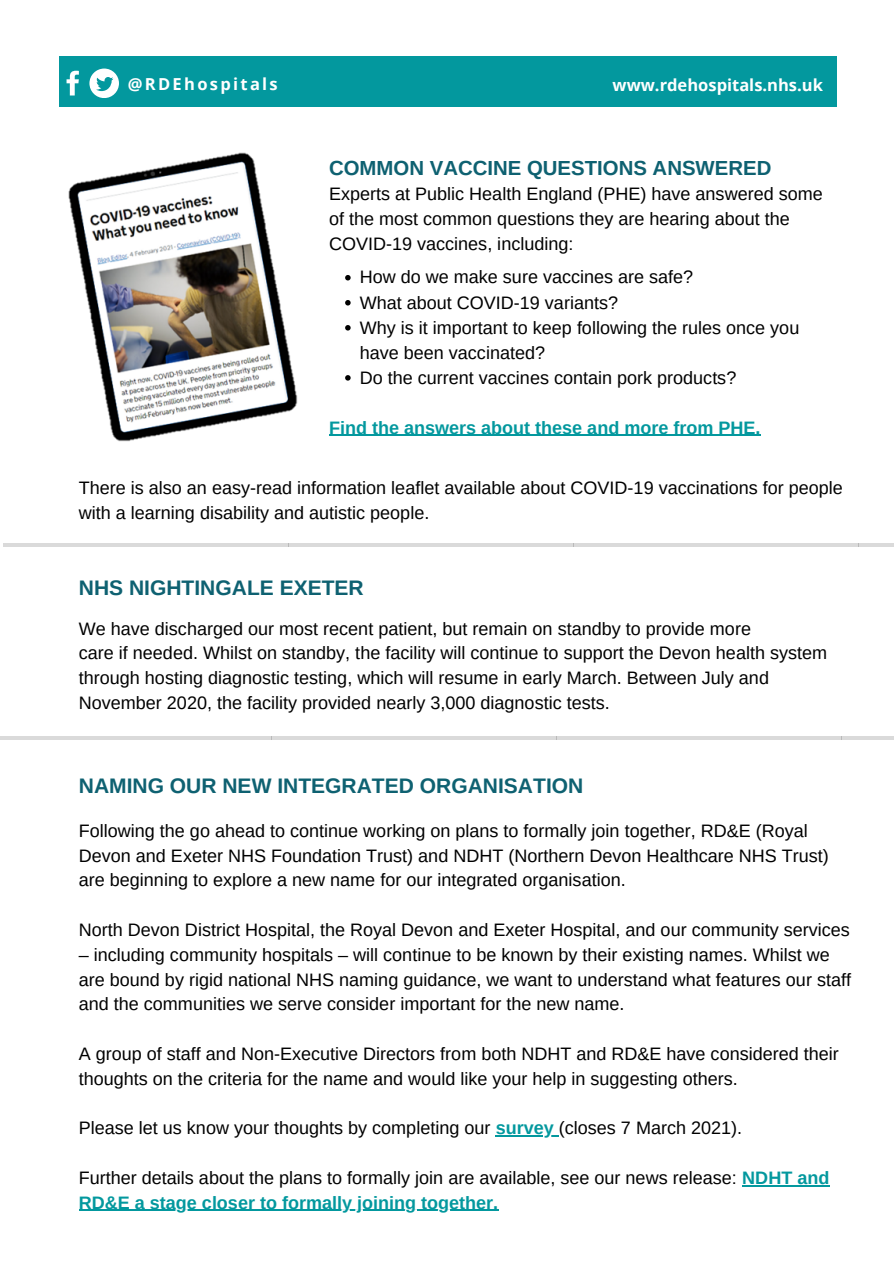
<style>
.page{position:relative;width:894px;height:1264px;background:#fff}
.page>*{position:absolute;margin:0;border:0;box-sizing:border-box;transform-origin:0 0}
.t1{font:700 21px "Arimo";color:#0e6171}
.t2{font:700 20.4px "Arimo";color:#0e6171}
.t3{font:18px/24.8px "Arimo";color:#000}
.t4{font:700 18px "Arimo";color:#03989e}
.t5{font:700 16.5px "Open Sans";color:#fff}
.t6{font:700 16.5px "Open Sans";letter-spacing:.14em;color:#fff}
.s1{font-weight:700;color:#03989e}
</style>
<div class="page">
<div style="left:59px;top:56px;width:777px;height:51px;background:#03989e"></div>
<svg style="left:66px;top:71px;width:13px;height:24px"></svg>
<svg style="left:89px;top:69px;width:30px;height:29px"></svg>
<hr style="left:495px;top:1135px;width:63px;height:1px;background:#03989e">
<hr style="left:742px;top:1184px;width:87px;height:1px;background:#03989e">
<hr style="left:79px;top:1209px;width:419px;height:1px;background:#03989e">
<svg style="left:0;top:736px;width:271px;height:3px"></svg>
<svg style="left:271px;top:736px;width:285px;height:3px"></svg>
<svg style="left:556px;top:736px;width:285px;height:3px"></svg>
<svg style="left:841px;top:736px;width:52px;height:3px"></svg>
<hr style="left:3px;top:543px;width:285px;height:4px;background:#dadada">
<hr style="left:288px;top:543px;width:285px;height:4px;background:#dadada">
<hr style="left:573px;top:543px;width:285px;height:4px;background:#dadada">
<hr style="left:858px;top:543px;width:35px;height:4px;background:#dadada">
<img style="left:68px;top:152px;width:230px;height:290px">
<svg style="left:345px;top:275px;width:5px;height:5px"></svg>
<svg style="left:345px;top:300px;width:5px;height:5px"></svg>
<svg style="left:345px;top:325px;width:5px;height:5px"></svg>
<svg style="left:345px;top:375px;width:5px;height:5px"></svg>
<hr style="left:329px;top:434px;width:431px;height:2px;background:#03989e">
<p class="t6" style="left:128px;top:72px;width:152px">@RDEhospitals</p>
<p class="t5" style="left:612px;top:73px;width:212px">www.rdehospitals.nhs.uk</p>
<p class="t2" style="left:329px;top:156px;width:443px">COMMON VACCINE QUESTIONS ANSWERED</p>
<p class="t3" style="left:329px;top:182px;width:495px">Experts at Public Health England (PHE) have answered some of the most common questions they are hearing about the<br>COVID-19 vaccines, including:</p>
<p class="t3" style="left:359px;top:265px;width:335px">How do we make sure vaccines are safe?</p>
<p class="t3" style="left:359px;top:290px;width:260px">What about COVID-19 variants?</p>
<p class="t3" style="left:359px;top:315px;width:441px">Why is it important to keep following the rules once you have been vaccinated?</p>
<p class="t3" style="left:359px;top:365px;width:378px">Do the current vaccines contain pork products?</p>
<p class="t4" style="left:329px;top:417px;width:432px">Find the answers about these and more from PHE.</p>
<p class="t3" style="left:79px;top:475px;width:765px">There is also an easy-read information leaflet available about COVID-19 vaccinations for people with a learning disability and autistic people.</p>
<p class="t1" style="left:79px;top:576px;width:286px">NHS NIGHTINGALE EXETER</p>
<p class="t3" style="left:79px;top:616px;width:673px">We have discharged our most recent patient, but remain on standby to provide more</p>
<p class="t3" style="left:79px;top:641px;width:749px">care if needed. Whilst on standby, the facility will continue to support the Devon health system through hosting diagnostic testing, which will resume in early March. Between July and<br>November 2020, the facility provided nearly 3,000 diagnostic tests.</p>
<p class="t1" style="left:79px;top:774px;width:506px">NAMING OUR NEW INTEGRATED ORGANISATION</p>
<p class="t3" style="left:79px;top:818px;width:751px">Following the go ahead to continue working on plans to formally join together, RD&amp;E (Royal<br>Devon and Exeter NHS Foundation Trust) and NDHT (Northern Devon Healthcare NHS Trust) are beginning to explore a new name for our integrated organisation.</p>
<p class="t3" style="left:79px;top:917px;width:772px">North Devon District Hospital, the Royal Devon and Exeter Hospital, and our community services</p>
<p class="t3" style="left:79px;top:942px;width:773px">– including community hospitals – will continue to be known by their existing names. Whilst we are bound by rigid national NHS naming guidance, we want to understand what features our staff and the communities we serve consider important for the new name.</p>
<p class="t3" style="left:79px;top:1041px;width:761px">A group of staff and Non-Executive Directors from both NDHT and RD&amp;E have considered their thoughts on the criteria for the name and would like your help in suggesting others.</p>
<p class="t3" style="left:79px;top:1115px;width:664px">Please let us know your thoughts by completing our <span class="s1">survey</span> (closes 7 March 2021).</p>
<p class="t3" style="left:79px;top:1165px;width:751px">Further details about the plans to formally join are available, see our news release: <span class="s1">NDHT and<br>RD&amp;E a stage closer to formally joining together.</span></p>
</div>
